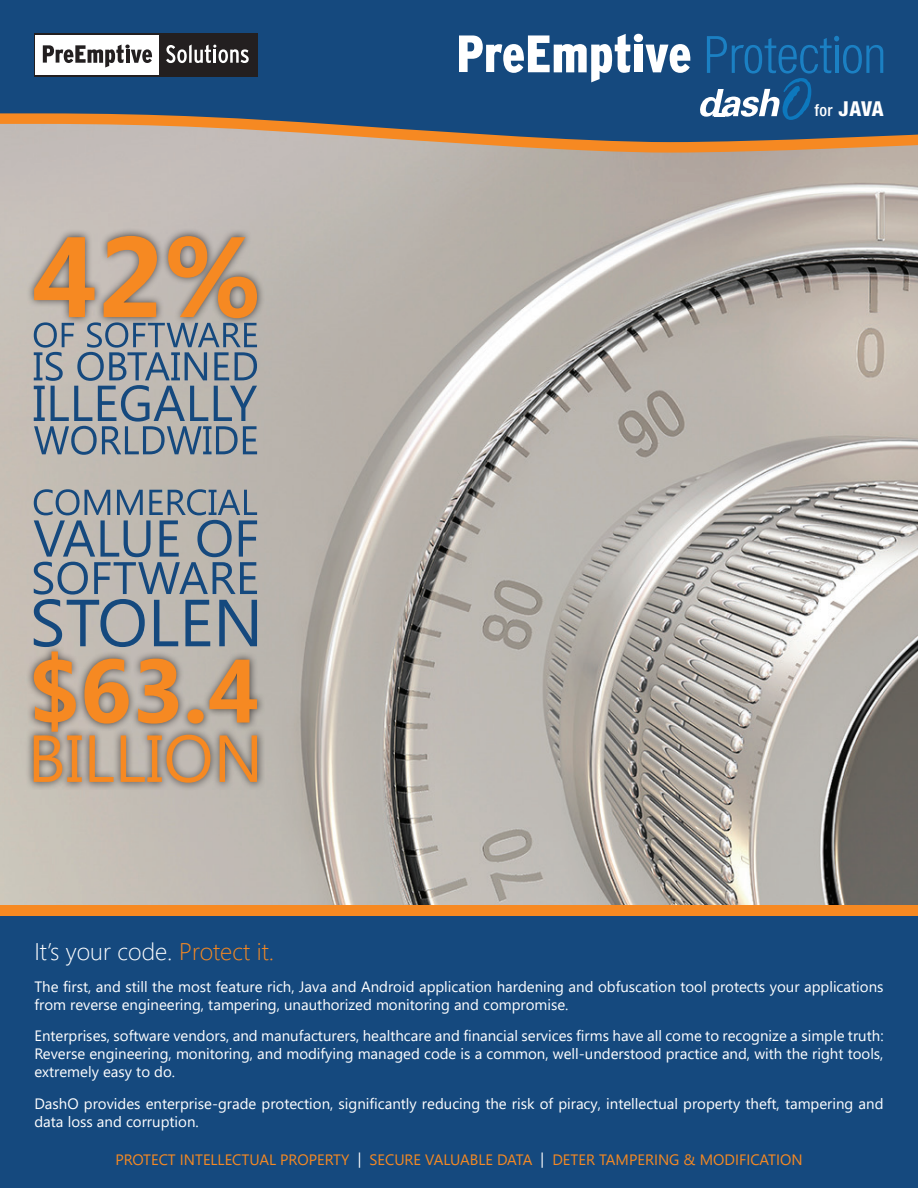
<style>
.page{position:relative;width:918px;height:1188px;background:#fff}
.page>*{position:absolute;margin:0;border:0;box-sizing:border-box;transform-origin:0 0}
.t1{font:300 24px "Segoe UI";color:#fff}
.t2{font:800 condensed 20.55px "Helvetica Neue LT Std";color:#fff}
.t3{font:15px/18px "Segoe UI";color:#fff}
.t4{font:15px "Segoe UI";color:#f68922}
.s1{font-weight:500;font-size:16.5px}
.s2{color:#f68922}
.s3{color:#fff}
</style>
<div class="page">
<img style="left:0;top:153px;width:918px;height:752px">
<svg style="left:0;top:142px;width:918px;height:11px;background:#d0a782"></svg>
<svg style="left:0;top:0;width:918px;height:142px;background:#2d537a"></svg>
<svg style="left:34px;top:34px;width:223px;height:43px"></svg>
<div style="left:159px;top:35px;width:98px;height:40px;background:#231f20"></div>
<div style="left:35px;top:36px;width:124px;height:39px;background:#fff"></div>
<svg style="left:43px;top:45px;width:109px;height:23px"></svg>
<svg style="left:166px;top:45px;width:83px;height:18px"></svg>
<div style="left:0;top:905px;width:918px;height:148px;background:#f68922"></div>
<div style="left:0;top:917px;width:918px;height:271px;background:#15497e"></div>
<div style="left:26px;top:726px;width:239px;height:65px;background:#231f20;opacity:.75"></div>
<div style="left:26px;top:644px;width:239px;height:96px;background:#231f20;opacity:.75"></div>
<svg style="left:34px;top:489px;width:223px;height:294px;background:#a89b8f"></svg>
<div style="left:26px;top:228px;width:239px;height:98px;background:#231f20;opacity:.75"></div>
<svg style="left:34px;top:236px;width:223px;height:219px;background:#a99c8f"></svg>
<svg style="left:459px;top:34px;width:171px;height:48px"></svg>
<svg style="left:645px;top:44px;width:46px;height:29px"></svg>
<div style="left:634px;top:45px;width:9px;height:27px;background:#fff"></div>
<div style="left:634px;top:34px;width:9px;height:8px;background:#fff;border-radius:50%"></div>
<svg style="left:699px;top:36px;width:184px;height:84px;background:#255c90"></svg>
<h2 class="t2" style="left:814px;top:96px;width:71px"><span class="s1">for</span> JAVA</h2>
<h1 class="t1" style="left:34px;top:933px;width:241px">It’s your code. <span class="s2">Protect it.</span></h1>
<p class="t3" style="left:34px;top:977px;width:851px">The first, and still the most feature rich, Java and Android application hardening and obfuscation tool protects your applications from reverse engineering, tampering, unauthorized monitoring and compromise.</p>
<p class="t3" style="left:34px;top:1027px;width:851px;text-align:justify">Enterprises, software vendors, and manufacturers, healthcare and financial services firms have all come to recognize a simple truth:<br>Reverse engineering, monitoring, and modifying managed code is a common, well-understood practice and, with the right tools, extremely easy to do.</p>
<p class="t3" style="left:34px;top:1094px;width:851px">DashO provides enterprise-grade protection, significantly reducing the risk of piracy, intellectual property theft, tampering and data loss and corruption.</p>
<p class="t4" style="left:115px;top:1148px;width:689px">PROTECT INTELLECTUAL PROPERTY <span class="s3">|</span> SECURE VALUABLE DATA <span class="s3">|</span> DETER TAMPERING &amp; MODIFICATION</p>
</div>
